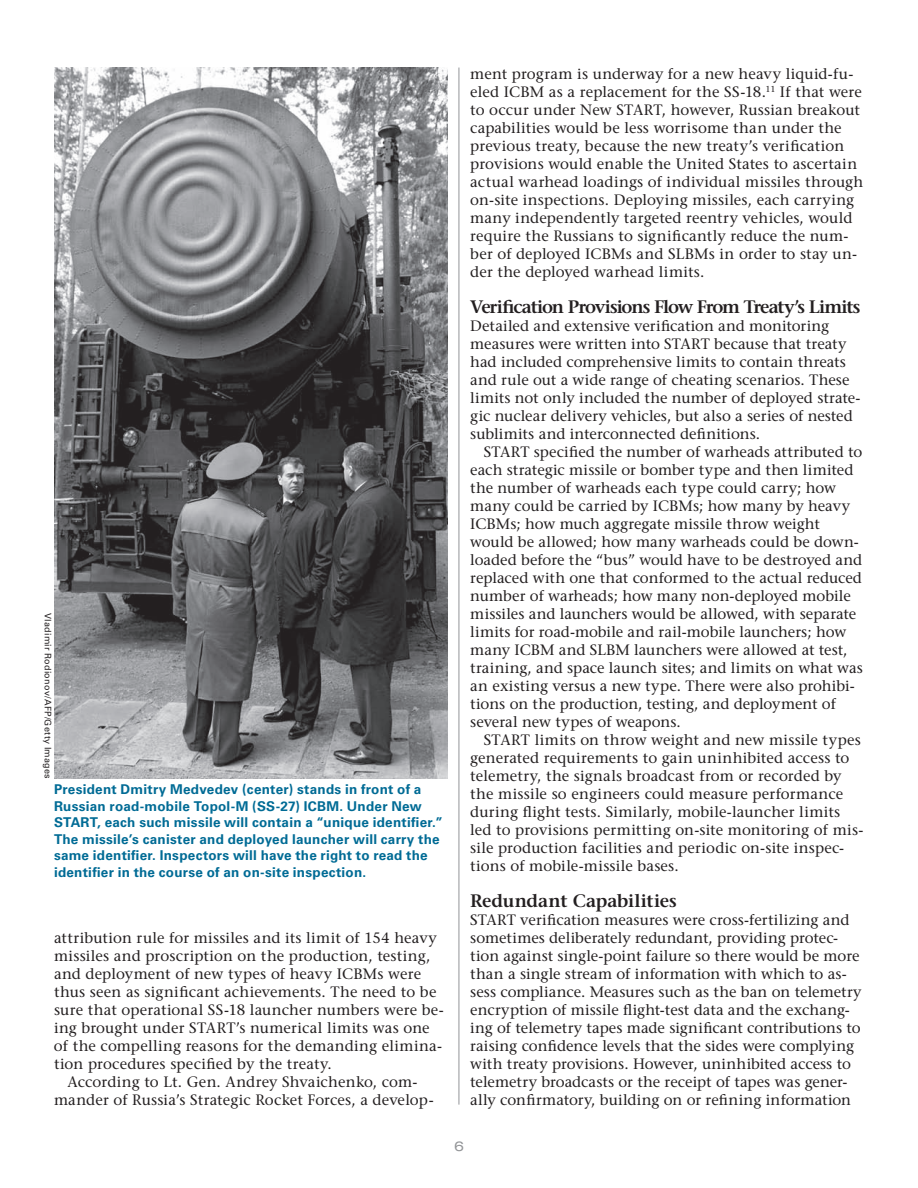
<style>
.page{position:relative;width:918px;height:1188px;background:#fff}
.page>*{position:absolute;margin:0;border:0;box-sizing:border-box;transform-origin:0 0}
.t1{font:600 18px "Stone Serif Std";letter-spacing:-.04em;color:#231f20}
.t2{font:600 18px "Stone Serif Std";color:#231f20}
.t3{font:500 15px/18px "Stone Serif Std";letter-spacing:.005em;color:#231f20}
.t4{font:700 13.5px/16.5px "Univers LT Std";letter-spacing:.02em;color:#006b95}
.t5{font:expanded 13.5px "Univers LT Std";color:#939598}
.t6{font:9px "Univers LT Std";letter-spacing:.025em;color:#231f20}
</style>
<div class="page">
<hr style="left:459px;top:68px;width:1px;height:1037px;background:#939598">
<img style="left:54px;top:68px;width:394px;height:710px">
<p class="t6" style="left:53px;top:613px;width:167px;rotate:90deg">Vladimir Rodionov/AFP/Getty Images</p>
<p class="t4" style="left:54px;top:781px;width:390px">President Dmitry Medvedev (center) stands in front of a Russian road-mobile Topol-M (SS-27) ICBM. Under New START, each such missile will contain a “unique identifier.” The missile’s canister and deployed launcher will carry the same identifier. Inspectors will have the right to read the identifier in the course of an on-site inspection.</p>
<p class="t3" style="left:54px;top:928px;width:384px">attribution rule for missiles and its limit of 154 heavy</p>
<p class="t3" style="left:54px;top:946px;width:378px">missiles and proscription on the production, testing,</p>
<p class="t3" style="left:54px;top:964px;width:369px">and deployment of new types of heavy ICBMs were</p>
<p class="t3" style="left:54px;top:982px;width:384px">thus seen as significant achievements. The need to be</p>
<p class="t3" style="left:54px;top:1000px;width:391px">sure that operational SS-18 launcher numbers were be-</p>
<p class="t3" style="left:54px;top:1018px;width:377px">ing brought under START’s numerical limits was one</p>
<p class="t3" style="left:54px;top:1036px;width:390px">of the compelling reasons for the demanding elimina-</p>
<p class="t3" style="left:54px;top:1054px;width:279px">tion procedures specified by the treaty.</p>
<p class="t3" style="left:67px;top:1072px;width:351px">According to Lt. Gen. Andrey Shvaichenko, com-</p>
<p class="t3" style="left:54px;top:1090px;width:381px">mander of Russia’s Strategic Rocket Forces, a develop-</p>
<p class="t3" style="left:470px;top:64px;width:395px">ment program is underway for a new heavy liquid-fu&shy;eled ICBM as a replacement for the SS-18.<sup>11</sup> If that were to occur under New START, however, Russian breakout capabilities would be less worrisome than under the previous treaty, because the new treaty’s verification provisions would enable the United States to ascertain actual warhead loadings of individual missiles through on-site inspections. Deploying missiles, each carrying many independently targeted reentry vehicles, would require the Russians to significantly reduce the num&shy;ber of deployed ICBMs and SLBMs in order to stay un&shy;der the deployed warhead limits.</p>
<p class="t1" style="left:470px;top:296px;width:392px">Verification Provisions Flow From Treaty’s Limits</p>
<p class="t3" style="left:470px;top:316px;width:392px">Detailed and extensive verification and monitoring measures were written into START because that treaty had included comprehensive limits to contain threats and rule out a wide range of cheating scenarios. These limits not only included the number of deployed strate&shy;gic nuclear delivery vehicles, but also a series of nested sublimits and interconnected definitions.</p>
<p class="t3" style="left:470px;top:442px;width:394px;text-indent:13px">START specified the number of warheads attributed to each strategic missile or bomber type and then limited the number of warheads each type could carry; how many could be carried by ICBMs; how many by heavy ICBMs; how much aggregate missile throw weight would be allowed; how many warheads could be down&shy;loaded before the “bus” would have to be destroyed and replaced with one that conformed to the actual reduced number of warheads; how many non-deployed mobile missiles and launchers would be allowed, with separate limits for road-mobile and rail-mobile launchers; how many ICBM and SLBM launchers were allowed at test, training, and space launch sites; and limits on what was an existing versus a new type. There were also prohibi&shy;tions on the production, testing, and deployment of several new types of weapons.</p>
<p class="t3" style="left:470px;top:730px;width:395px;text-indent:14px">START limits on throw weight and new missile types generated requirements to gain uninhibited access to telemetry, the signals broadcast from or recorded by the missile so engineers could measure performance during flight tests. Similarly, mobile-launcher limits led to provisions permitting on-site monitoring of mis&shy;sile production facilities and periodic on-site inspec&shy;tions of mobile-missile bases.</p>
<p class="t2" style="left:470px;top:890px;width:208px">Redundant Capabilities</p>
<p class="t3" style="left:470px;top:910px;width:393px">START verification measures were cross-fertilizing and sometimes deliberately redundant, providing protec&shy;tion against single-point failure so there would be more than a single stream of information with which to as&shy;sess compliance. Measures such as the ban on telemetry encryption of missile flight-test data and the exchang&shy;ing of telemetry tapes made significant contributions to raising confidence levels that the sides were complying with treaty provisions. However, uninhibited access to telemetry broadcasts or the receipt of tapes was gener&shy;ally confirmatory, building on or refining information</p>
<p class="t5" style="left:454px;top:1138px;width:11px">6</p>
</div>
